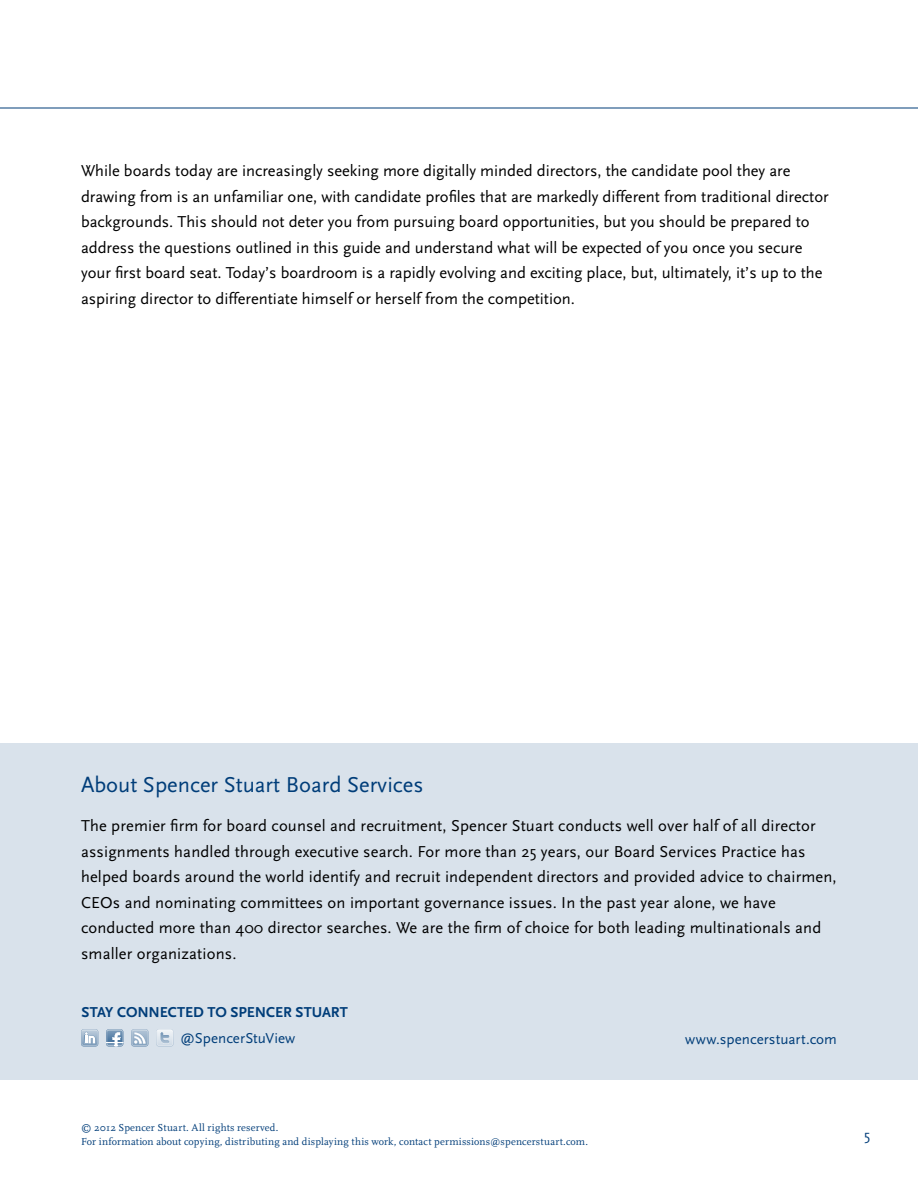
<style>
.page{position:relative;width:918px;height:1188px;background:#fff}
.page>*{position:absolute;margin:0;border:0;box-sizing:border-box;transform-origin:0 0}
.t1{font:22.5px "Scala Sans";color:#003d79}
.Body{font:16.5px/25.5px "Scala Sans";color:#000}
.t2{font:700 15px "Scala Sans Caps";letter-spacing:-.005em;color:#003d79}
.t3{font:15px "Scala Sans";letter-spacing:.005em;color:#003d79}
.t4{font:15px "Scala Sans Pro";letter-spacing:.005em;color:#003d79}
.t5{font:10.5px "Scala";letter-spacing:.015em;color:#003d79}
</style>
<div class="page">
<hr style="left:0;top:108px;width:918px;height:1px;background:#003d79">
<div style="left:1px;top:743px;width:917px;height:337px;background:#d9e2eb"></div>
<svg style="left:106px;top:1029px;width:18px;height:18px"></svg>
<img style="left:107px;top:1030px;width:16px;height:3px">
<svg style="left:81px;top:1029px;width:17px;height:18px"></svg>
<svg style="left:131px;top:1029px;width:17px;height:18px"></svg>
<svg style="left:156px;top:1030px;width:18px;height:17px"></svg>
<p class="Body" style="left:81px;top:158px;width:749px">While boards today are increasingly seeking more digitally minded directors, the candidate pool they are drawing from is an unfamiliar one, with candidate profiles that are markedly different from traditional director backgrounds. This should not deter you from pursuing board opportunities, but you should be prepared to address the questions outlined in this guide and understand what will be expected of you once you secure your first board seat. Today’s boardroom is a rapidly evolving and exciting place, but, ultimately, it’s up to the aspiring director to differentiate himself or herself from the competition.</p>
<h2 class="t1" style="left:81px;top:773px;width:344px">About Spencer Stuart Board Services</h2>
<p class="Body" style="left:81px;top:813px;width:757px">The premier firm for board counsel and recruitment, Spencer Stuart conducts well over half of all director assignments handled through executive search. For more than 25 years, our Board Services Practice has helped boards around the world identify and recruit independent directors and provided advice to chairmen, CEOs and nominating committees on important governance issues. In the past year alone, we have conducted more than 400 director searches. We are the firm of choice for both leading multinationals and smaller organizations.</p>
<p class="t2" style="left:82px;top:1003px;width:268px">STAY CONNECTED TO SPENCER STUART</p>
<p class="t4" style="left:180px;top:1029px;width:117px">@SpencerStuView</p>
<p class="t3" style="left:685px;top:1031px;width:153px">www.spencerstuart.com</p>
<p class="t5" style="left:81px;top:1122px;width:199px">© 2012 Spencer Stuart. All rights reserved.</p>
<p class="t5" style="left:81px;top:1136px;width:508px">For information about copying, distributing and displaying this work, contact permissions@spencerstuart.com.</p>
<p class="t3" style="left:864px;top:1127px;width:8px">5</p>
</div>
